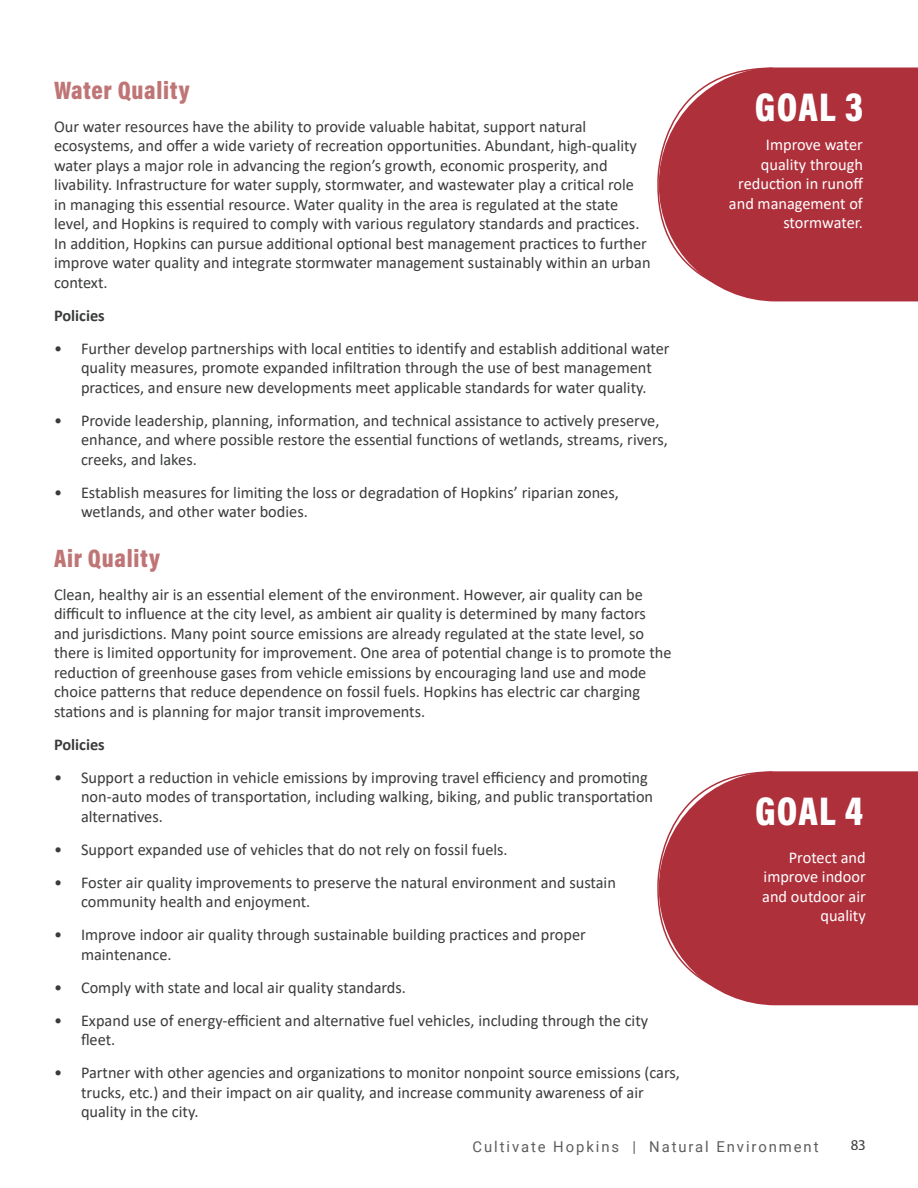
<style>
.page{position:relative;width:918px;height:1188px;background:#fff}
.page>*{position:absolute;margin:0;border:0;box-sizing:border-box;transform-origin:0 0}
.Heading_1{font:900 40.5px "Acumin Pro Cond";letter-spacing:.025em;color:#fff}
.Body_Text{font:900 25.5px "Acumin Pro Cond";letter-spacing:.03em;color:#bf7576}
.Body_Text-2{font:16.5px/19.5px "Calibri";color:#3a3b3c}
.Body_Text-3{font:16.5px/19.5px "Calibri";color:#fff;text-align:right}
.Body_Text-4{font:700 16.5px "Calibri";color:#3a3b3c}
.t1{font:15px "Roboto";letter-spacing:.13em;color:#5e5e5f}
.t2{font:15px "Myriad Pro";color:#3a3b3c}
</style>
<div class="page">
<div style="left:748px;top:68px;width:170px;height:233px;background:#ae303b"></div>
<svg style="left:657px;top:67px;width:117px;height:231px"></svg>
<div style="left:748px;top:771px;width:170px;height:234px;background:#ae303b"></div>
<svg style="left:657px;top:771px;width:117px;height:231px"></svg>
<p class="Body_Text" style="left:54px;top:73px;width:137px">Water Quality</p>
<p class="Body_Text-2" style="left:54px;top:116px;width:598px">Our water resources have the ability to provide valuable habitat, support natural ecosystems, and offer a wide variety of recreation opportunities. Abundant, high-quality water plays a major role in advancing the region’s growth, economic prosperity, and livability. Infrastructure for water supply, stormwater, and wastewater play a critical role<br>in managing this essential resource. Water quality in the area is regulated at the state level, and Hopkins is required to comply with various regulatory standards and practices.<br>In addition, Hopkins can pursue additional optional best management practices to further improve water quality and integrate stormwater management sustainably within an urban context.</p>
<p class="Body_Text-4" style="left:54px;top:304px;width:52px">Policies</p>
<p class="Body_Text-2" style="left:54px;top:338px;width:617px;text-align:center">• Further develop partnerships with local entities to identify and establish additional water quality measures, promote expanded infiltration through the use of best management practices, and ensure new developments meet applicable standards for water quality.</p>
<p class="Body_Text-2" style="left:81px;top:410px;width:589px;text-indent:-27px">• Provide leadership, planning, information, and technical assistance to actively preserve, enhance, and where possible restore the essential functions of wetlands, streams, rivers, creeks, and lakes.</p>
<p class="Body_Text-2" style="left:81px;top:482px;width:539px;text-indent:-27px">• Establish measures for limiting the loss or degradation of Hopkins’ riparian zones, wetlands, and other water bodies.</p>
<p class="Body_Text" style="left:54px;top:541px;width:108px">Air Quality</p>
<p class="Body_Text-2" style="left:54px;top:584px;width:619px">Clean, healthy air is an essential element of the environment. However, air quality can be difficult to influence at the city level, as ambient air quality is determined by many factors and jurisdictions. Many point source emissions are already regulated at the state level, so there is limited opportunity for improvement. One area of potential change is to promote the reduction of greenhouse gases from vehicle emissions by encouraging land use and mode choice patterns that reduce dependence on fossil fuels. Hopkins has electric car charging stations and is planning for major transit improvements.</p>
<p class="Body_Text-4" style="left:54px;top:733px;width:52px">Policies</p>
<p class="Body_Text-2" style="left:81px;top:767px;width:574px;text-indent:-27px">• Support a reduction in vehicle emissions by improving travel efficiency and promoting non-auto modes of transportation, including walking, biking, and public transportation alternatives.</p>
<p class="Body_Text-2" style="left:54px;top:839px;width:455px">• Support expanded use of vehicles that do not rely on fossil fuels.</p>
<p class="Body_Text-2" style="left:81px;top:872px;width:536px;text-indent:-27px">• Foster air quality improvements to preserve the natural environment and sustain community health and enjoyment.</p>
<p class="Body_Text-2" style="left:81px;top:925px;width:506px;text-indent:-27px">• Improve indoor air quality through sustainable building practices and proper maintenance.</p>
<p class="Body_Text-2" style="left:54px;top:977px;width:354px">• Comply with state and local air quality standards.</p>
<p class="Body_Text-2" style="left:81px;top:1010px;width:569px;text-indent:-27px">• Expand use of energy-efficient and alternative fuel vehicles, including through the city fleet.</p>
<p class="Body_Text-2" style="left:81px;top:1063px;width:601px;text-indent:-27px">• Partner with other agencies and organizations to monitor nonpoint source emissions (cars, trucks, etc.) and their impact on air quality, and increase community awareness of air quality in the city.</p>
<p class="Heading_1" style="left:755px;top:80px;width:110px">GOAL 3</p>
<p class="Body_Text-3" style="left:729px;top:135px;width:136px">Improve water quality through reduction in runoff and management of stormwater.</p>
<p class="Heading_1" style="left:755px;top:784px;width:110px">GOAL 4</p>
<p class="Body_Text-3" style="left:762px;top:847px;width:105px">Protect and improve indoor and outdoor air quality</p>
<p class="t1" style="left:472px;top:1136px;width:348px">Cultivate Hopkins | Natural Environment</p>
<p class="t2" style="left:851px;top:1135px;width:17px">83</p>
</div>
